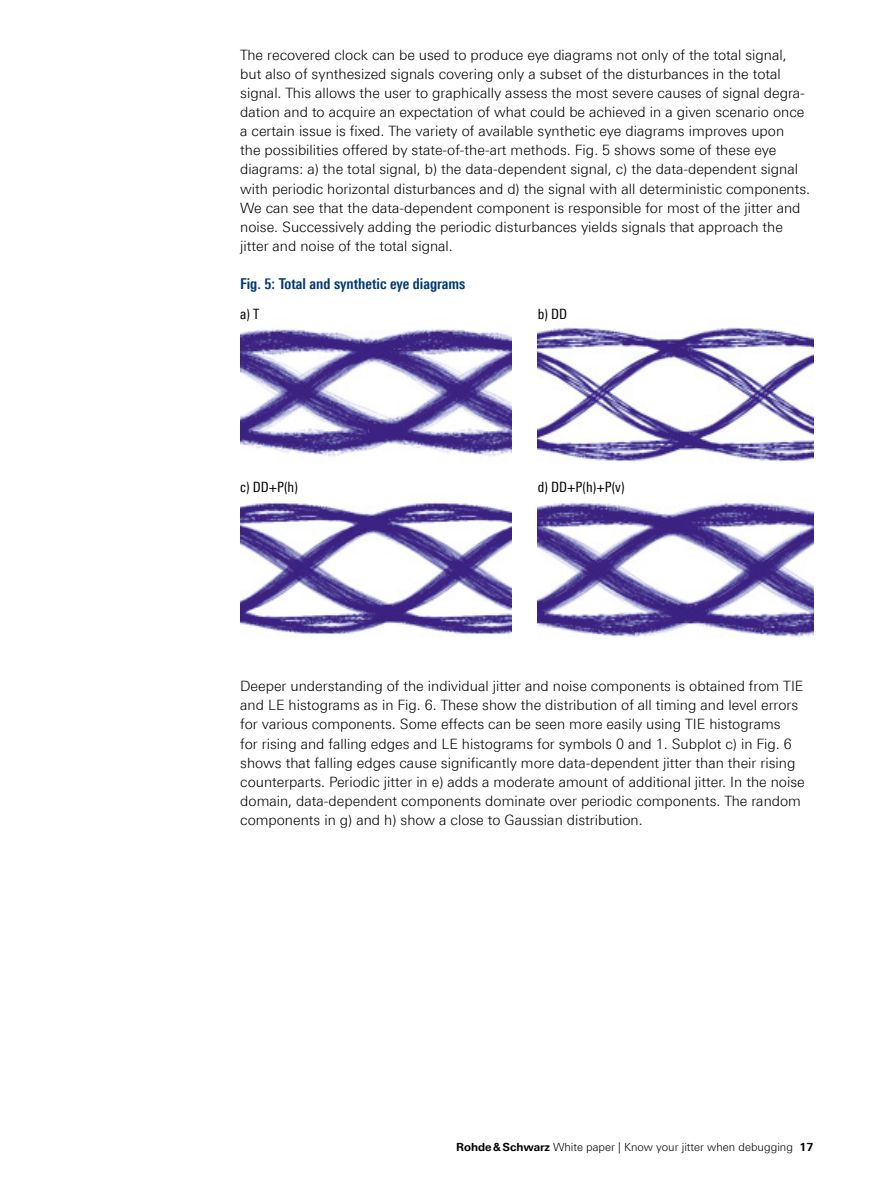
<style>
.page{position:relative;width:893px;height:1191px;background:#fff}
.page>*{position:absolute;margin:0;border:0;box-sizing:border-box;transform-origin:0 0}
.t1{font:700 15px "Linotype Univers 620 Cn";color:#003872}
.Haupttext{font:300 14.25px/19.2px "Linotype Univers 330";color:#000}
.t2{font:14.25px "Linotype Univers 420 Cn";color:#000}
.t3{font:300 11.25px "Linotype Univers 330";color:#000}
.s1{font-family:"Linotype Univers 630";font-weight:700}
</style>
<div class="page">
<img style="left:240px;top:328px;width:272px;height:132px">
<img style="left:538px;top:327px;width:276px;height:136px">
<img style="left:240px;top:499px;width:272px;height:139px">
<img style="left:538px;top:501px;width:276px;height:136px">
<p class="Haupttext" style="left:240px;top:45px;width:571px">The recovered clock can be used to produce eye diagrams not only of the total signal, but also of synthesized signals covering only a subset of the disturbances in the total signal. This allows the user to graphically assess the most severe causes of signal degra&shy;dation and to acquire an expectation of what could be achieved in a given scenario once a certain issue is fixed. The variety of available synthetic eye diagrams improves upon<br>the possibilities offered by state-of-the-art methods. Fig. 5 shows some of these eye diagrams: a) the total signal, b) the data-dependent signal, c) the data-dependent signal with periodic horizontal disturbances and d) the signal with all deterministic components.<br>We can see that the data-dependent component is responsible for most of the jitter and noise. Successively adding the periodic disturbances yields signals that approach the jitter and noise of the total signal.</p>
<p class="t1" style="left:240px;top:275px;width:226px">Fig. 5: Total and synthetic eye diagrams</p>
<p class="t2" style="left:240px;top:305px;width:21px">a) T</p>
<p class="t2" style="left:538px;top:305px;width:31px">b) DD</p>
<p class="t2" style="left:240px;top:479px;width:59px">c) DD+P(h)</p>
<p class="t2" style="left:538px;top:479px;width:88px">d) DD+P(h)+P(v)</p>
<p class="Haupttext" style="left:240px;top:676px;width:566px">Deeper understanding of the individual jitter and noise components is obtained from TIE and LE histograms as in Fig. 6. These show the distribution of all timing and level errors for various components. Some effects can be seen more easily using TIE histograms<br>for rising and falling edges and LE histograms for symbols 0 and 1. Subplot c) in Fig. 6 shows that falling edges cause significantly more data-dependent jitter than their rising counterparts. Periodic jitter in e) adds a moderate amount of additional jitter. In the noise domain, data-dependent components dominate over periodic components. The random components in g) and h) show a close to Gaussian distribution.</p>
<p class="t3" style="left:456px;top:1140px;width:359px"><span class="s1">Rohde&amp;Schwarz</span> White paper | Know your jitter when debugging <span class="s1">17</span></p>
</div>
